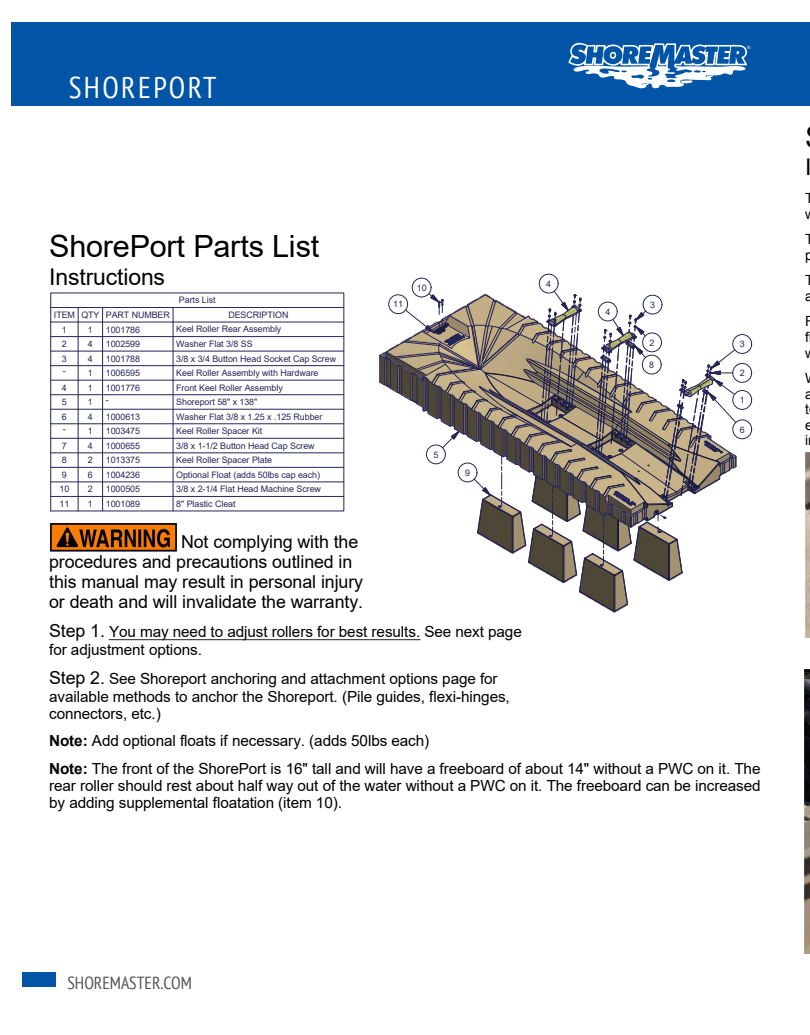
<style>
.page{position:relative;width:810px;height:1035px;background:#fff}
.page>*{position:absolute;margin:0;border:0;box-sizing:border-box;transform-origin:0 0}
.t1{font:30.62px "Arial";letter-spacing:-.01em;color:#000}
.t2{font:condensed 30px "PT Sans";letter-spacing:.08em;color:#fff}
.t3{font:23px "Arial";letter-spacing:-.005em;color:#000}
.t4{font:17.88px/19.9px "Arial";letter-spacing:-.01em;color:#000}
.t5{font:condensed 17.5px "PT Sans";color:#535355}
.t6{font:15.25px/17px "Arial";letter-spacing:-.005em;color:#000}
.t7{font:14px/15.6px "Arial";color:#000}
.t8{font:8.88px/14.6px "Arial";letter-spacing:-.005em;color:#262659}
.t9{font:4.5px "Arial";color:#fff}
.s1{font-size:17.88px}
.s2{font-weight:700}
</style>
<div class="page">
<div style="left:11px;top:22px;width:777px;height:84px;background:#0154a6"></div>
<div style="left:788px;top:22px;width:22px;height:84px;background:#0154a6"></div>
<svg style="left:568px;top:43px;width:179px;height:46px"></svg>
<div style="left:22px;top:973px;width:34px;height:14px;background:#0154a6"></div>
<img style="left:50px;top:524px;width:126px;height:28px">
<svg style="left:50px;top:307px;width:295px;height:14px"></svg>
<svg style="left:50px;top:321px;width:295px;height:191px"></svg>
<hr style="left:173px;top:322px;width:1px;height:189px;background:#262659">
<hr style="left:102px;top:322px;width:1px;height:189px;background:#262659">
<hr style="left:78px;top:322px;width:1px;height:189px;background:#262659">
<hr style="left:50px;top:322px;width:1px;height:189px;background:#262659">
<div style="left:732px;top:390px;width:20px;height:20px;border:1px solid #262659;border-radius:50%"></div>
<div style="left:732px;top:334px;width:20px;height:20px;border:1px solid #262659;border-radius:50%"></div>
<div style="left:732px;top:363px;width:20px;height:20px;border:1px solid #262659;border-radius:50%"></div>
<div style="left:732px;top:419px;width:20px;height:20px;border:1px solid #262659;border-radius:50%"></div>
<div style="left:412px;top:278px;width:20px;height:19px;border:1px solid #262659;border-radius:50%"></div>
<hr style="left:109px;top:639px;width:311px;height:1px;background:#231f20">
<div style="left:539px;top:274px;width:20px;height:19px;border:1px solid #262659;border-radius:50%"></div>
<svg style="left:379px;top:290px;width:358px;height:322px"></svg>
<div style="left:643px;top:295px;width:19px;height:20px;border:1px solid #262659;border-radius:50%"></div>
<img style="left:805px;top:670px;width:5px;height:283px">
<img style="left:805px;top:452px;width:5px;height:186px">
<p class="t2" style="left:69px;top:68px;width:149px">SHOREPORT</p>
<p class="t1" style="left:49px;top:225px;width:272px">ShorePort Parts List</p>
<p class="t3" style="left:49px;top:261px;width:117px">Instructions</p>
<p class="t8" style="left:179px;top:293px;width:38px">Parts List</p>
<p class="t8" style="left:54px;top:307px;width:118px">ITEM QTY PART NUMBER</p>
<p class="t8" style="left:228px;top:308px;width:62px">DESCRIPTION</p>
<p class="t8" style="left:88px;top:322px;width:6px">1</p>
<p class="t8" style="left:62px;top:322px;width:6px">1</p>
<p class="t8" style="left:106px;top:322px;width:36px">1001786</p>
<p class="t8" style="left:176px;top:322px;width:107px">Keel Roller Rear Assembly</p>
<p class="t8" style="left:88px;top:337px;width:6px">4</p>
<p class="t8" style="left:62px;top:337px;width:6px">2</p>
<p class="t8" style="left:106px;top:337px;width:36px">1002599</p>
<p class="t8" style="left:176px;top:337px;width:78px">Washer Flat 3/8 SS</p>
<p class="t8" style="left:62px;top:351px;width:6px">3</p>
<p class="t8" style="left:88px;top:351px;width:6px">4</p>
<p class="t8" style="left:106px;top:351px;width:36px">1001788</p>
<p class="t8" style="left:176px;top:351px;width:162px">3/8 x 3/4 Button Head Socket Cap Screw</p>
<p class="t8" style="left:63px;top:364px;width:4px">-</p>
<p class="t8" style="left:88px;top:366px;width:6px">1</p>
<p class="t8" style="left:106px;top:366px;width:36px">1006595</p>
<p class="t8" style="left:176px;top:366px;width:144px">Keel Roller Assembly with Hardware</p>
<p class="t8" style="left:62px;top:380px;width:6px">4</p>
<p class="t8" style="left:88px;top:380px;width:6px">1</p>
<p class="t8" style="left:106px;top:380px;width:36px">1001776</p>
<p class="t8" style="left:176px;top:380px;width:108px">Front Keel Roller Assembly<br>Shoreport 58" x 138"</p>
<p class="t8" style="left:62px;top:395px;width:6px">5</p>
<p class="t8" style="left:88px;top:395px;width:6px">1</p>
<p class="t8" style="left:106px;top:393px;width:4px">-</p>
<p class="t8" style="left:62px;top:409px;width:6px">6</p>
<p class="t8" style="left:88px;top:409px;width:6px">4</p>
<p class="t8" style="left:106px;top:409px;width:36px">1000613</p>
<p class="t8" style="left:176px;top:409px;width:148px">Washer Flat 3/8 x 1.25 x .125 Rubber</p>
<p class="t8" style="left:88px;top:424px;width:6px">1</p>
<p class="t8" style="left:106px;top:424px;width:36px">1003475</p>
<p class="t8" style="left:176px;top:424px;width:88px">Keel Roller Spacer Kit</p>
<p class="t8" style="left:62px;top:421px;width:6px;line-height:16.4px">-<br>7</p>
<p class="t8" style="left:88px;top:438px;width:6px">4</p>
<p class="t8" style="left:106px;top:438px;width:36px">1000655</p>
<p class="t8" style="left:176px;top:438px;width:140px">3/8 x 1-1/2 Button Head Cap Screw</p>
<p class="t8" style="left:88px;top:453px;width:6px">2</p>
<p class="t8" style="left:62px;top:453px;width:6px">8</p>
<p class="t8" style="left:106px;top:453px;width:36px">1013375</p>
<p class="t8" style="left:176px;top:453px;width:97px">Keel Roller Spacer Plate</p>
<p class="t8" style="left:88px;top:467px;width:6px">6</p>
<p class="t8" style="left:62px;top:467px;width:6px">9</p>
<p class="t8" style="left:106px;top:467px;width:36px">1004236</p>
<p class="t8" style="left:176px;top:467px;width:145px">Optional Float (adds 50lbs cap each)</p>
<p class="t8" style="left:88px;top:482px;width:6px">2</p>
<p class="t8" style="left:60px;top:482px;width:11px">10</p>
<p class="t8" style="left:106px;top:482px;width:36px">1000505</p>
<p class="t8" style="left:176px;top:482px;width:146px">3/8 x 2-1/4 Flat Head Machine Screw</p>
<p class="t8" style="left:88px;top:496px;width:6px">1</p>
<p class="t8" style="left:60px;top:496px;width:11px">11</p>
<p class="t8" style="left:106px;top:496px;width:36px">1001089</p>
<p class="t8" style="left:176px;top:496px;width:61px">8" Plastic Cleat</p>
<p class="t8" style="left:393px;top:297px;width:11px">11</p>
<p class="t8" style="left:417px;top:280px;width:11px">10</p>
<p class="t8" style="left:433px;top:447px;width:6px">5</p>
<p class="t8" style="left:465px;top:465px;width:6px">9</p>
<p class="t4" style="left:49px;top:532px;width:316px;text-indent:132px">Not complying with the procedures and precautions outlined in this manual may result in personal injury or death and will invalidate the warranty.</p>
<p class="t6" style="left:49px;top:623px;width:474px;line-height:17.8px"><span class="s1">Step 1.</span> You may need to adjust rollers for best results. See next page for adjustment options.</p>
<p class="t6" style="left:49px;top:670px;width:462px;line-height:17.4px"><span class="s1">Step 2.</span> See Shoreport anchoring and attachment options page for available methods to anchor the Shoreport. (Pile guides, flexi-hinges, connectors, etc.)</p>
<p class="t6" style="left:49px;top:732px;width:382px"><span class="s2">Note:</span> Add optional floats if necessary. (adds 50lbs each)</p>
<p class="t8" style="left:546px;top:276px;width:6px">4</p>
<p class="t8" style="left:605px;top:304px;width:6px">4</p>
<p class="t8" style="left:650px;top:297px;width:6px">3</p>
<p class="t8" style="left:650px;top:335px;width:6px">2</p>
<p class="t8" style="left:649px;top:357px;width:6px">8</p>
<p class="t9" style="left:747px;top:44px;width:5px">®</p>
<p class="t8" style="left:740px;top:337px;width:6px">3</p>
<p class="t8" style="left:740px;top:366px;width:6px">2</p>
<p class="t8" style="left:740px;top:393px;width:6px">1</p>
<p class="t8" style="left:740px;top:422px;width:6px">6</p>
<p class="t6" style="left:49px;top:760px;width:713px;text-align:justify"><span class="s2">Note:</span> The front of the ShorePort is 16" tall and will have a freeboard of about 14" without a PWC on it. The rear roller should rest about half way out of the water without a PWC on it. The freeboard can be increased by adding supplemental floatation (item 10).</p>
<p class="t3" style="left:805px;top:152px;width:8px">I</p>
<p class="t7" style="left:805px;top:191px;width:10px">T</p>
<p class="t7" style="left:805px;top:232px;width:10px">T p</p>
<p class="t7" style="left:805px;top:273px;width:10px">T a</p>
<p class="t7" style="left:805px;top:314px;width:10px">F f</p>
<p class="t7" style="left:805px;top:386px;width:9px">a t e i</p>
<h3 class="t5" style="left:68px;top:971px;width:126px">SHOREMASTER.COM</h3>
</div>
